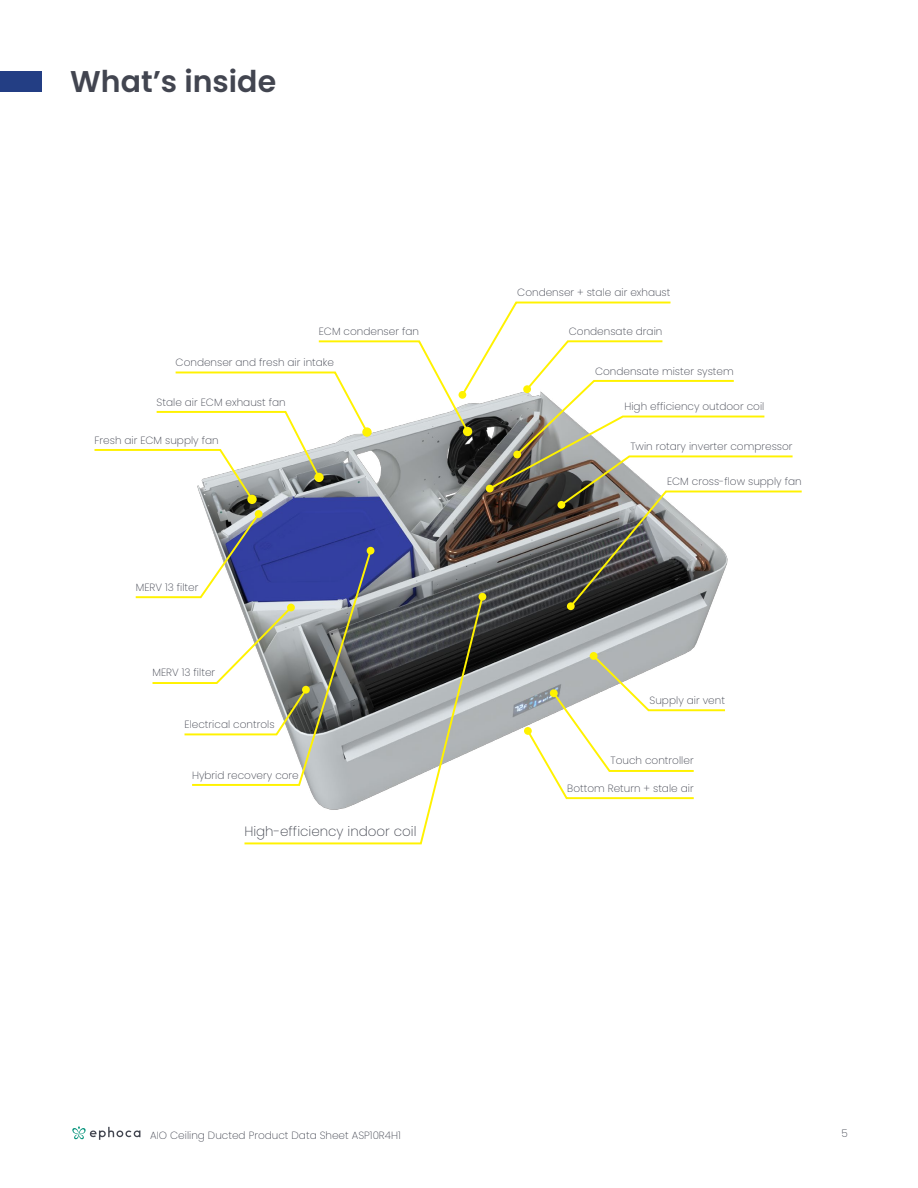
<style>
.page{position:relative;width:918px;height:1188px;background:#fff}
.page>*{position:absolute;margin:0;border:0;box-sizing:border-box;transform-origin:0 0}
.t1{font:600 30px "Poppins";color:#424550}
.t2{font:200 13.5px "Poppins";color:#42454f}
.t3{font:200 10.5px "Poppins";color:#424550}
</style>
<div class="page">
<div style="left:0;top:71px;width:41px;height:21px;background:#233e84"></div>
<svg style="left:72px;top:1126px;width:68px;height:14px"></svg>
<svg style="left:94px;top:301px;width:708px;height:499px"></svg>
<div style="left:486px;top:485px;width:8px;height:7px;background:#fff200;border-radius:50%"></div>
<svg style="left:243px;top:594px;width:242px;height:251px"></svg>
<div style="left:479px;top:593px;width:7px;height:8px;background:#fff200;border-radius:50%"></div>
<svg style="left:190px;top:548px;width:183px;height:239px"></svg>
<div style="left:367px;top:547px;width:7px;height:8px;background:#fff200;border-radius:50%"></div>
<h1 class="t1" style="left:70px;top:64px;width:207px">What s’ inside</h1>
<p class="t3" style="left:319px;top:325px;width:102px">ECM condenser fan</p>
<p class="t3" style="left:176px;top:356px;width:160px">Condenser and fresh air intake</p>
<p class="t3" style="left:157px;top:396px;width:131px">Stale air ECM exhaust fan</p>
<p class="t3" style="left:94px;top:434px;width:126px">Fresh air ECM supply fan</p>
<p class="t3" style="left:136px;top:581px;width:64px">MERV 13 filter</p>
<p class="t3" style="left:153px;top:667px;width:64px">MERV 13 filter</p>
<p class="t3" style="left:185px;top:718px;width:92px">Electrical controls</p>
<p class="t3" style="left:192px;top:769px;width:108px">Hybrid recovery core</p>
<p class="t2" style="left:244px;top:824px;width:174px">High-efficiency indoor coil</p>
<p class="t3" style="left:517px;top:286px;width:155px">Condenser + stale air exhaust</p>
<p class="t3" style="left:569px;top:325px;width:95px">Condensate drain</p>
<p class="t3" style="left:595px;top:365px;width:140px">Condensate mister system</p>
<p class="t3" style="left:624px;top:400px;width:141px">High efficiency outdoor coil</p>
<p class="t3" style="left:630px;top:440px;width:164px">Twin rotary inverter compressor</p>
<p class="t3" style="left:667px;top:475px;width:136px">ECM cross-flow supply fan</p>
<p class="t3" style="left:650px;top:694px;width:77px">Supply air vent</p>
<p class="t3" style="left:611px;top:755px;width:85px">Touch controller</p>
<p class="t3" style="left:567px;top:782px;width:128px">Bottom Return + stale air</p>
<p class="t3" style="left:150px;top:1129px;width:252px">AIO Ceiling Ducted Product Data Sheet ASP1 0 H4R 1</p>
<p class="t3" style="left:841px;top:1127px;width:8px">5</p>
</div>
